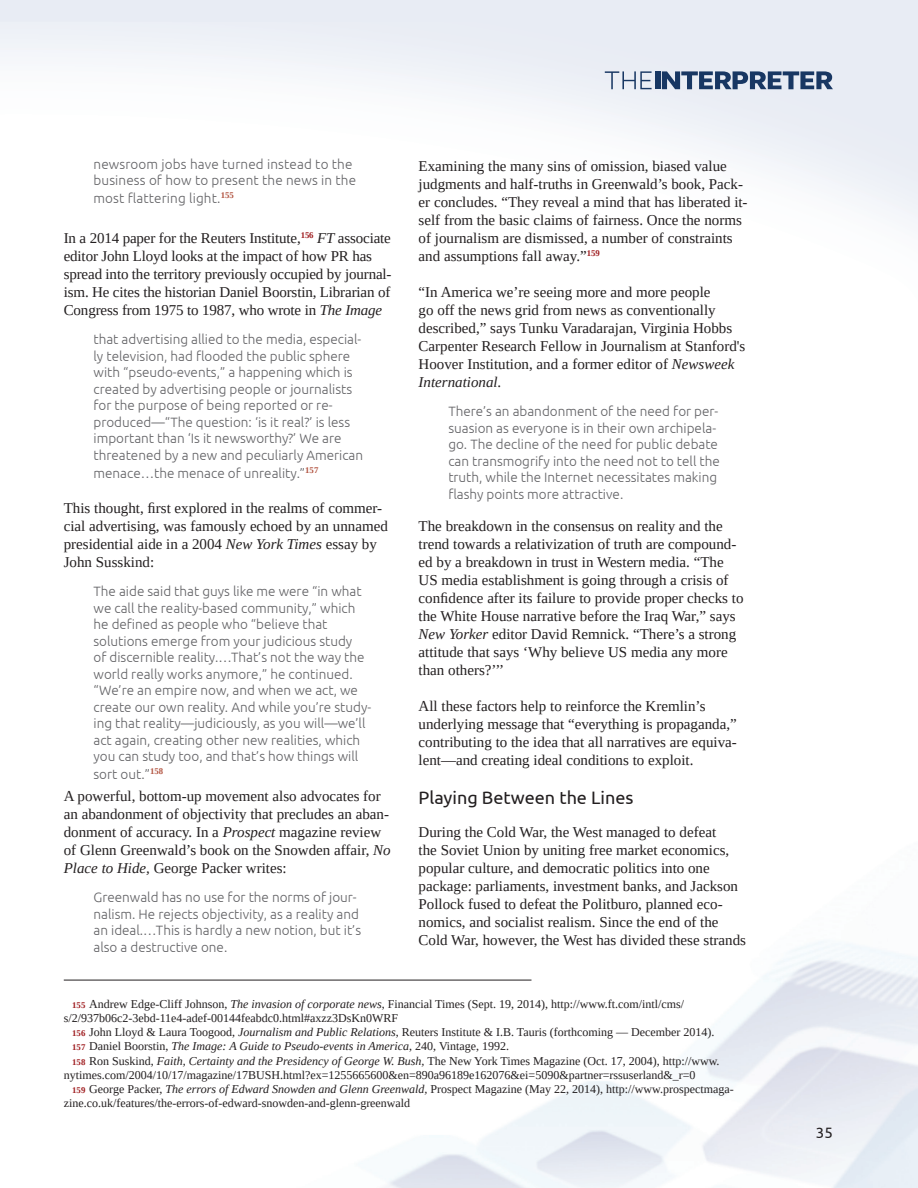
<style>
.page{position:relative;width:918px;height:1188px;background:#fff}
.page>*{position:absolute;margin:0;border:0;box-sizing:border-box;transform-origin:0 0}
.t1{font:18px "Ubuntu";color:#231f20}
.t2{font:15px/18px "Tinos";color:#231f20}
.t3{font:15px "Ubuntu";color:#231f20}
.t4{font:300 13.5px/16.5px "Ubuntu";color:#636366}
.t5{font:12px/14.2px "Tinos";color:#231f20}
.t6{font:italic 12px "Tinos";color:#231f20}
.s1{font-style:italic}
.s2{font-weight:700;font-size:8.7px;color:#9f1d20}
.s3{font-weight:700;font-style:normal;font-size:8.7px;color:#9f1d20}
.s4{font-style:normal}
</style>
<div class="page">
<img style="left:0;top:0;width:918px;height:224px">
<svg style="left:605px;top:71px;width:47px;height:18px"></svg>
<div style="left:655px;top:71px;width:5px;height:18px;background:#183763"></div>
<svg style="left:662px;top:71px;width:171px;height:18px;background:#6b7f9c"></svg>
<hr style="left:64px;top:980px;width:467px;height:1px;background:#231f20">
<p class="t4" style="left:94px;top:155px;width:264px">newsroom jobs have turned instead to the business of how to present the news in the</p>
<p class="t4" style="left:94px;top:190px;width:142px">most flattering light.<sup>155</sup></p>
<p class="t2" style="left:64px;top:229px;width:329px">In a 2014 paper for the Reuters Institute,<sup>156</sup> <span class="s1">FT</span> associate editor John Lloyd looks at the impact of how PR has spread into the territory previously occupied by journal&shy;ism. He cites the historian Daniel Boorstin, Librarian of Congress from 1975 to 1987, who wrote in <span class="s1">The Image</span></p>
<p class="t4" style="left:94px;top:331px;width:271px">that advertising allied to the media, especial&shy;ly television, had flooded the public sphere with “pseudo-events,” a happening which is created by advertising people or journalists for the purpose of being reported or re&shy;produced—“The question: ‘is it real?’ is less important than ‘Is it newsworthy?’ We are threatened by a new and peculiarly American</p>
<p class="t4" style="left:94px;top:464px;width:226px">menace…the menace of unreality.”<sup>157</sup></p>
<p class="t2" style="left:64px;top:499px;width:326px">This thought, first explored in the realms of commer&shy;cial advertising, was famously echoed by an unnamed presidential aide in a 2004 <span class="s1">New York Times</span> essay by John Susskind:</p>
<p class="t4" style="left:94px;top:583px;width:279px">The aide said that guys like me were “in what we call the reality-based community,” which he defined as people who “believe that solutions emerge from your judicious study<br>of discernible reality.…That’s not the way the world really works anymore,” he continued. “We’re an empire now, and when we act, we create our own reality. And while you’re study&shy;ing that reality—judiciously, as you will—we’ll act again, creating other new realities, which you can study too, and that’s how things will</p>
<p class="t4" style="left:94px;top:766px;width:71px">sort out.”<sup>158</sup></p>
<p class="t2" style="left:64px;top:787px;width:328px">A powerful, bottom-up movement also advocates for an abandonment of objectivity that precludes an aban&shy;donment of accuracy. In a <span class="s1">Prospect</span> magazine review of Glenn Greenwald’s book on the Snowden affair, <span class="s1">No Place to Hide,</span> George Packer writes:</p>
<p class="t4" style="left:94px;top:889px;width:269px">Greenwald has no use for the norms of jour&shy;nalism. He rejects objectivity, as a reality and an ideal.…This is hardly a new notion, but it’s also a destructive one.</p>
<p class="t2" style="left:419px;top:157px;width:331px">Examining the many sins of omission, biased value judgments and half-truths in Greenwald’s book, Pack&shy;er concludes. “They reveal a mind that has liberated it&shy;self from the basic claims of fairness. Once the norms of journalism are dismissed, a number of constraints and assumptions fall away.”<sup>159</sup></p>
<p class="t2" style="left:419px;top:283px;width:328px">“In America we’re seeing more and more people<br>go off the news grid from news as conventionally described,” says Tunku Varadarajan, Virginia Hobbs Carpenter Research Fellow in Journalism at Stanford's Hoover Institution, and a former editor of <span class="s1">Newsweek International.</span></p>
<p class="t4" style="left:448px;top:403px;width:273px">There’s an abandonment of the need for per&shy;suasion as everyone is in their own archipela&shy;go. The decline of the need for public debate can transmogrify into the need not to tell the truth, while the Internet necessitates making flashy points more attractive.</p>
<p class="t2" style="left:419px;top:517px;width:326px">The breakdown in the consensus on reality and the trend towards a relativization of truth are compound&shy;ed by a breakdown in trust in Western media. “The US media establishment is going through a crisis of confidence after its failure to provide proper checks to the White House narrative before the Iraq War,” says <span class="s1">New Yorker</span> editor David Remnick. “There’s a strong attitude that says ‘Why believe US media any more than others?’’’</p>
<p class="t2" style="left:419px;top:697px;width:320px">All these factors help to reinforce the Kremlin’s underlying message that “everything is propaganda,” contributing to the idea that all narratives are equiva&shy;lent—and creating ideal conditions to exploit.</p>
<p class="t1" style="left:419px;top:787px;width:216px">Playing Between the Lines</p>
<p class="t2" style="left:419px;top:823px;width:329px">During the Cold War, the West managed to defeat<br>the Soviet Union by uniting free market economics, popular culture, and democratic politics into one package: parliaments, investment banks, and Jackson Pollock fused to defeat the Politburo, planned eco&shy;nomics, and socialist realism. Since the end of the Cold War, however, the West has divided these strands</p>
<p class="t5" style="left:64px;top:996px;width:622px;text-indent:9px"><span class="s2">155</span> Andrew Edge-Cliff Johnson, <span class="s1">The invasion of corporate news</span>, Financial Times (Sept. 19, 2014), http://www.ft.com/intl/cms/ s/2/937b06c2-3ebd-11e4-adef-00144feabdc0.html#axzz3DsKn0WRF</p>
<p class="t5" style="left:72px;top:1025px;width:644px"><span class="s2">156</span> John Lloyd &amp; Laura Toogood, <span class="s1">Journalism and Public Relations</span>, Reuters Institute &amp; I.B. Tauris (forthcoming — December 2014).</p>
<p class="t6" style="left:72px;top:1039px;width:439px"><span class="s3">157</span> <span class="s4">Daniel Boorstin,</span> The Image: A Guide to Pseudo-events in America<span class="s4">, 240, Vintage, 1992.</span></p>
<p class="t5" style="left:72px;top:1053px;width:649px"><span class="s2">158</span> Ron Suskind, <span class="s1">Faith, Certainty and the Presidency of George W. Bush,</span> The New York Times Magazine (Oct. 17, 2004), http://www.</p>
<p class="t5" style="left:64px;top:1068px;width:633px">nytimes.com/2004/10/17/magazine/17BUSH.html?ex=1255665600&amp;en=890a96189e162076&amp;ei=5090&amp;partner=rssuserland&amp;_r=0</p>
<p class="t5" style="left:72px;top:1082px;width:663px"><span class="s2">159</span> George Packer, <span class="s1">The errors of Edward Snowden and Glenn Greenwald,</span> Prospect Magazine (May 22, 2014), http://www.prospectmaga-</p>
<p class="t5" style="left:64px;top:1096px;width:348px">zine.co.uk/features/the-errors-of-edward-snowden-and-glenn-greenwald</p>
<p class="t3" style="left:816px;top:1124px;width:18px">35</p>
</div>
